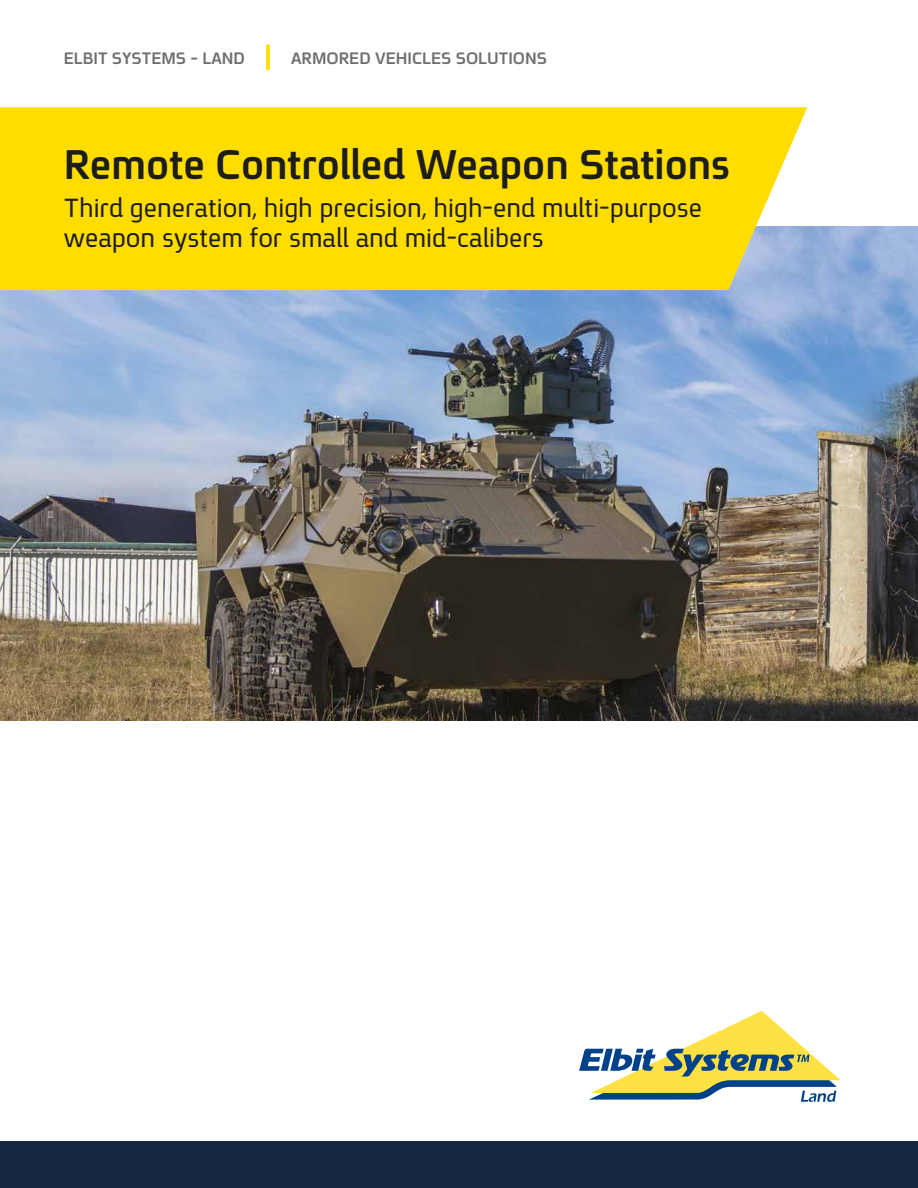
<style>
.page{position:relative;width:918px;height:1188px;background:#fff}
.page>*{position:absolute;margin:0;border:0;box-sizing:border-box;transform-origin:0 0}
.t1{font:700 45px "En Spoiler";color:#1d1d1b}
.t2{font:28.5px/30px "En Spoiler";color:#1d1d1b}
.t3{font:700 18px "En Spoiler";color:#706f6f}
</style>
<div class="page">
<img style="left:0;top:227px;width:918px;height:494px">
<div style="left:0;top:107px;width:807px;height:183px;background:#fd0"></div>
<svg style="left:266px;top:45px;width:4px;height:25px"></svg>
<svg style="left:579px;top:1011px;width:262px;height:91px"></svg>
<div style="left:0;top:1142px;width:918px;height:46px;background:#142940"></div>
<p class="t3" style="left:64px;top:48px;width:183px">ELBIT SYSTEMS - LAND</p>
<p class="t3" style="left:291px;top:48px;width:257px">ARMORED VEHICLES SOLUTIONS</p>
<h1 class="t1" style="left:64px;top:138px;width:668px">Remote Controlled Weapon Stations</h1>
<p class="t2" style="left:64px;top:195px;width:640px">Third generation, high precision, high-end multi-purpose weapon system for small and mid-calibers</p>
</div>
